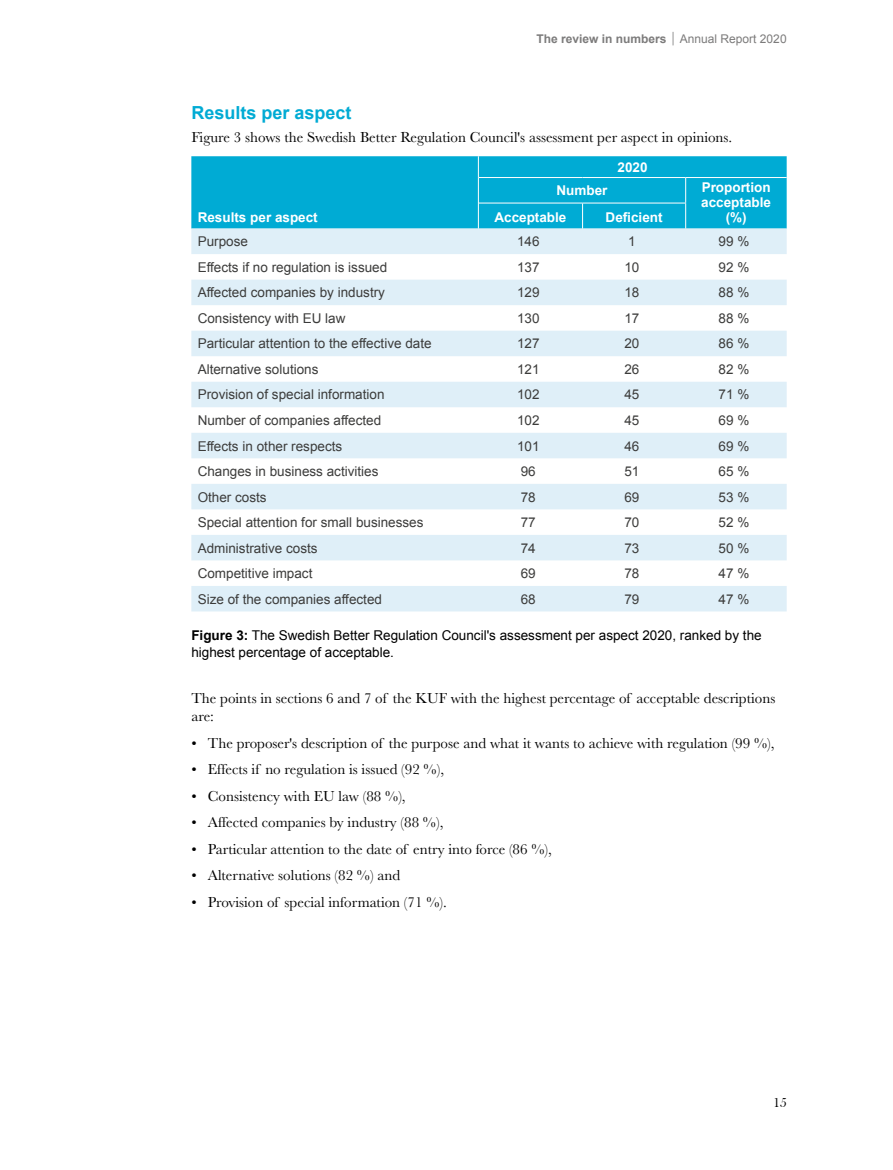
<style>
.page{position:relative;width:893px;height:1170px;background:#fff}
.page>*{position:absolute;margin:0;border:0;box-sizing:border-box;transform-origin:0 0}
.t1{font:700 18px "Qkhmcy Arial";color:#00abd4}
.t2{font:15px/18px "Gbqljx Baskerville";color:#000}
.t3{font:13.5px "Thwqcx Arial";color:#3c3c3b}
.t4{font:13.5px/16.5px "Thwqcx Arial";color:#000}
.t5{font:700 13.5px/15px "Qkhmcy Arial";color:#fff}
.t6{font:700 13.5px "Plnysv Arial";color:#fff}
.t7{font:13.5px "Phjbjs Bask Old Face";color:#000}
.t8{font:700 12px "Brfplv Arial";color:#7c7b7b}
.s1{font-family:"Hlcgqr Bask Old Face";font-weight:400;font-size:13.5px}
.s2{font-family:"Jfxgjw Arial";font-weight:400}
.s3{font-family:"Qkhmcy Arial";font-weight:700}
</style>
<div class="page">
<div style="left:191px;top:156px;width:596px;height:72px;background:#00abd4"></div>
<svg style="left:191px;top:228px;width:596px;height:383px;fill:#dfeff8"></svg>
<hr style="left:479px;top:177px;width:104px;height:1px;background:#fff">
<hr style="left:583px;top:177px;width:103px;height:1px;background:#fff">
<hr style="left:479px;top:203px;width:104px;height:1px;background:#fff">
<hr style="left:583px;top:203px;width:103px;height:1px;background:#fff">
<svg style="left:582px;top:203px;width:1px;height:25px"></svg>
<svg style="left:478px;top:156px;width:1px;height:72px"></svg>
<hr style="left:686px;top:177px;width:101px;height:1px;background:#fff">
<svg style="left:685px;top:178px;width:1px;height:50px"></svg>
<p class="t8" style="left:536px;top:31px;width:252px">The review in numbers <span class="s1">|</span> <span class="s2">Annual Report 2020</span></p>
<h2 class="t1" style="left:191px;top:101px;width:162px">Results per aspect</h2>
<p class="t2" style="left:191px;top:128px;width:542px">Figure 3 shows the Swedish Better Regulation Council's assessment per aspect in opinions.</p>
<p class="t5" style="left:198px;top:210px;width:122px">Results per aspect</p>
<p class="t5" style="left:617px;top:160px;width:32px">2020</p>
<p class="t5" style="left:556px;top:183px;width:53px">Number</p>
<p class="t5" style="left:701px;top:180px;width:71px">Proportion acceptable</p>
<p class="t5" style="left:494px;top:210px;width:74px">Acceptable</p>
<p class="t6" style="left:606px;top:208px;width:59px">Deficient</p>
<p class="t5" style="left:726px;top:210px;width:22px">(%)</p>
<p class="t3" style="left:198px;top:233px;width:52px">Purpose</p>
<p class="t3" style="left:517px;top:233px;width:24px">146</p>
<p class="t3" style="left:628px;top:233px;width:9px">1</p>
<p class="t3" style="left:719px;top:233px;width:32px">99 %</p>
<p class="t3" style="left:198px;top:258px;width:191px">Effects if no regulation is issued</p>
<p class="t3" style="left:517px;top:258px;width:24px">137</p>
<p class="t3" style="left:624px;top:258px;width:17px">10</p>
<p class="t3" style="left:719px;top:258px;width:32px">92 %</p>
<p class="t3" style="left:198px;top:284px;width:189px">Affected companies by industry</p>
<p class="t3" style="left:517px;top:284px;width:24px">129</p>
<p class="t3" style="left:624px;top:284px;width:17px">18</p>
<p class="t3" style="left:719px;top:284px;width:32px">88 %</p>
<p class="t3" style="left:198px;top:309px;width:149px">Consistency with EU law</p>
<p class="t3" style="left:517px;top:309px;width:24px">130</p>
<p class="t3" style="left:624px;top:309px;width:17px">17</p>
<p class="t3" style="left:719px;top:309px;width:32px">88 %</p>
<p class="t3" style="left:198px;top:335px;width:235px">Particular attention to the effective date</p>
<p class="t3" style="left:517px;top:335px;width:24px">127</p>
<p class="t3" style="left:624px;top:335px;width:17px">20</p>
<p class="t3" style="left:719px;top:335px;width:32px">86 %</p>
<p class="t3" style="left:198px;top:360px;width:122px">Alternative solutions</p>
<p class="t3" style="left:517px;top:360px;width:24px">121</p>
<p class="t3" style="left:624px;top:360px;width:17px">26</p>
<p class="t3" style="left:719px;top:360px;width:32px">82 %</p>
<p class="t3" style="left:198px;top:386px;width:188px">Provision of special information</p>
<p class="t3" style="left:517px;top:386px;width:24px">102</p>
<p class="t3" style="left:624px;top:386px;width:17px">45</p>
<p class="t3" style="left:719px;top:386px;width:32px">71 %</p>
<p class="t3" style="left:198px;top:411px;width:185px">Number of companies affected</p>
<p class="t3" style="left:517px;top:411px;width:24px">102</p>
<p class="t3" style="left:624px;top:411px;width:17px">45</p>
<p class="t3" style="left:719px;top:411px;width:32px">69 %</p>
<p class="t3" style="left:198px;top:437px;width:146px">Effects in other respects</p>
<p class="t3" style="left:517px;top:437px;width:24px">101</p>
<p class="t3" style="left:624px;top:437px;width:17px">46</p>
<p class="t3" style="left:719px;top:437px;width:32px">69 %</p>
<p class="t3" style="left:198px;top:462px;width:182px">Changes in business activities</p>
<p class="t3" style="left:521px;top:462px;width:17px">96</p>
<p class="t3" style="left:624px;top:462px;width:17px">51</p>
<p class="t3" style="left:719px;top:462px;width:32px">65 %</p>
<p class="t3" style="left:198px;top:488px;width:71px">Other costs</p>
<p class="t3" style="left:521px;top:488px;width:17px">78</p>
<p class="t3" style="left:624px;top:488px;width:17px">69</p>
<p class="t3" style="left:719px;top:488px;width:32px">53 %</p>
<p class="t3" style="left:198px;top:513px;width:227px">Special attention for small businesses</p>
<p class="t3" style="left:521px;top:513px;width:17px">77</p>
<p class="t3" style="left:624px;top:513px;width:17px">70</p>
<p class="t3" style="left:719px;top:513px;width:32px">52 %</p>
<p class="t3" style="left:198px;top:539px;width:122px">Administrative costs</p>
<p class="t3" style="left:521px;top:539px;width:17px">74</p>
<p class="t3" style="left:624px;top:539px;width:17px">73</p>
<p class="t3" style="left:719px;top:539px;width:32px">50 %</p>
<p class="t3" style="left:198px;top:564px;width:116px">Competitive impact</p>
<p class="t3" style="left:521px;top:564px;width:17px">69</p>
<p class="t3" style="left:624px;top:564px;width:17px">78</p>
<p class="t3" style="left:719px;top:564px;width:32px">47 %</p>
<p class="t3" style="left:198px;top:590px;width:186px">Size of the companies affected</p>
<p class="t3" style="left:521px;top:590px;width:17px">68</p>
<p class="t3" style="left:624px;top:590px;width:17px">79</p>
<p class="t3" style="left:719px;top:590px;width:32px">47 %</p>
<p class="t4" style="left:191px;top:627px;width:572px"><span class="s3">Figure 3:</span> The Swedish Better Regulation Council's assessment per aspect 2020, ranked by the highest percentage of acceptable.</p>
<p class="t2" style="left:191px;top:689px;width:585px">The points in sections 6 and 7 of the KUF with the highest percentage of acceptable descriptions are:</p>
<p class="t2" style="left:191px;top:734px;width:585px">• The proposer's description of the purpose and what it wants to achieve with regulation (99 %),</p>
<p class="t2" style="left:191px;top:760px;width:254px">• Effects if no regulation is issued (92 %),</p>
<p class="t2" style="left:191px;top:787px;width:216px">• Consistency with EU law (88 %),</p>
<p class="t2" style="left:191px;top:813px;width:254px">• Affected companies by industry (88 %),</p>
<p class="t2" style="left:191px;top:840px;width:362px">• Particular attention to the date of entry into force (86 %),</p>
<p class="t2" style="left:191px;top:866px;width:210px">• Alternative solutions (82 %) and</p>
<p class="t2" style="left:191px;top:893px;width:257px">• Provision of special information (71 %).</p>
<p class="t7" style="left:773px;top:1095px;width:15px">15</p>
</div>
